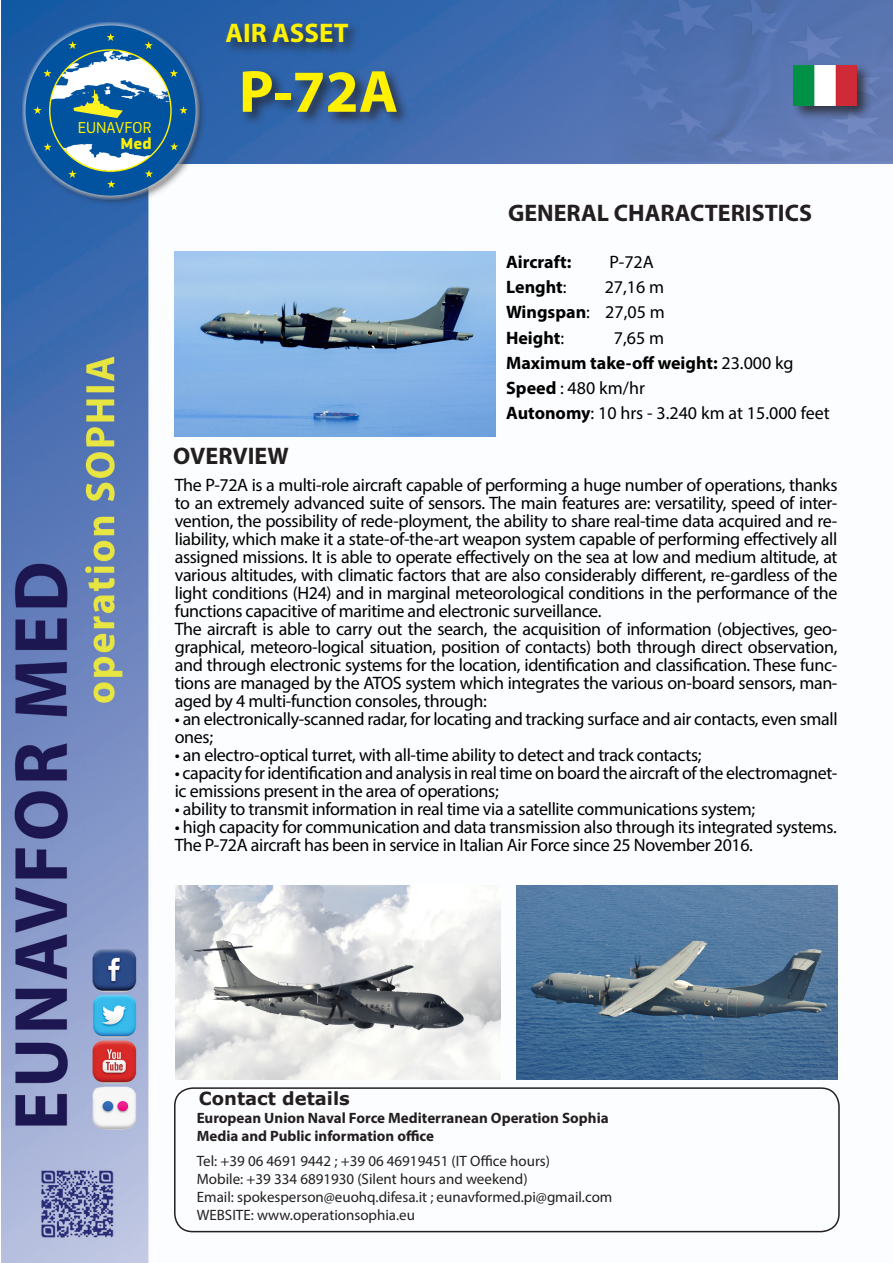
<style>
.page{position:relative;width:893px;height:1263px;background:#fff}
.page>*{position:absolute;margin:0;border:0;box-sizing:border-box;transform-origin:0 0}
.t1{font:700 60px "Myriad Pro";color:#fff101}
.t2{font:700 27px "Myriad Pro";color:#fff101}
.t3{font:700 24px "Myriad Pro";color:#231f20}
.t4{font:18px/18px "Myriad Pro";letter-spacing:-.02em;color:#000;text-align:justify}
.t5{font:700 18px "Myriad Pro";color:#000}
.t6{font:18px "Myriad Pro";color:#000}
.t7{font:700 18px "Verdana";color:#231f20}
.t8{font:16.5px "PF Square Sans Pro";color:#fff101}
.t9{font:700 16.5px "PF Square Sans Pro";color:#fff101}
.t10{font:15px/18px "Myriad Pro";color:#231f20}
.t11{font:700 15px/18px "Myriad Pro";color:#231f20}
.s1{font-weight:400}
.s2{font-weight:700}
</style>
<div class="page">
<img style="left:1px;top:0;width:892px;height:1263px">
<div style="left:21px;top:21px;width:186px;height:186px;background:#231f20;opacity:.75"></div>
<svg style="left:22px;top:22px;width:177px;height:177px;background:#5780b3"></svg>
<div style="left:26px;top:26px;width:170px;height:170px;background:#0153a0;border-radius:50%"></div>
<svg style="left:44px;top:143px;width:117px;height:45px"></svg>
<svg style="left:170px;top:143px;width:8px;height:7px"></svg>
<svg style="left:33px;top:33px;width:155px;height:85px"></svg>
<div style="left:224px;top:22px;width:138px;height:34px;background:#231f20;opacity:.75"></div>
<div style="left:174px;top:1087px;width:666px;height:145px;border:2px solid #231f20;border-radius:18px"></div>
<div style="left:239px;top:63px;width:633px;height:64px;background:#231f20;opacity:.75"></div>
<img style="left:793px;top:66px;width:63px;height:40px">
<img style="left:516px;top:886px;width:321px;height:193px">
<img style="left:176px;top:886px;width:324px;height:193px">
<img style="left:175px;top:251px;width:320px;height:185px">
<p class="t8" style="left:78px;top:118px;width:75px">EUNAVFOR</p>
<p class="t9" style="left:121px;top:134px;width:32px">Med</p>
<h2 class="t2" style="left:225px;top:16px;width:125px">AIR ASSET</h2>
<p class="t1" style="left:239px;top:52px;width:161px">P-72A</p>
<p class="t3" style="left:173px;top:440px;width:117px">OVERVIEW</p>
<p class="t3" style="left:508px;top:197px;width:305px">GENERAL CHARACTERISTICS</p>
<p class="t5" style="left:506px;top:250px;width:67px">Aircraft:</p>
<p class="t4" style="left:610px;top:253px;width:46px">P-72A</p>
<p class="t5" style="left:506px;top:275px;width:62px">Lenght<span class="s1">:</span></p>
<p class="t4" style="left:605px;top:278px;width:61px">27,16 m</p>
<p class="t5" style="left:506px;top:301px;width:160px">Wingspan<span class="s1">: 27,05 m</span></p>
<p class="t5" style="left:506px;top:326px;width:60px">Height<span class="s1">:</span></p>
<p class="t4" style="left:614px;top:328px;width:52px">7,65 m</p>
<p class="t5" style="left:506px;top:351px;width:289px">Maximum take-off weight: <span class="s1">23.000 kg</span></p>
<p class="t4" style="left:506px;top:379px;width:140px"><span class="s2">Speed</span> : 480 km/hr</p>
<p class="t6" style="left:506px;top:402px;width:325px"><span class="s2">Autonomy</span>: 10 hrs - 3.240 km at 15.000 feet</p>
<p class="t4" style="left:175px;top:475px;width:664px">The P-72A is a multi-role aircraft capable of performing a huge number of operations, thanks to an extremely advanced suite of sensors. The main features are: versatility, speed of inter&shy;vention, the possibility of rede-ployment, the ability to share real-time data acquired and re&shy;liability, which make it a state-of-the-art weapon system capable of performing effectively all assigned missions. It is able to operate effectively on the sea at low and medium altitude, at various altitudes, with climatic factors that are also considerably different, re-gardless of the light conditions (H24) and in marginal meteorological conditions in the performance of the functions capacitive of maritime and electronic surveillance.</p>
<p class="t4" style="left:175px;top:619px;width:664px">The aircraft is able to carry out the search, the acquisition of information (objectives, geo&shy;graphical, meteoro-logical situation, position of contacts) both through direct observation, and through electronic systems for the location, identification and classification. These func&shy;tions are managed by the ATOS system which integrates the various on-board sensors, man&shy;aged by 4 multi-function consoles, through:</p>
<p class="t4" style="left:175px;top:709px;width:664px">• an electronically-scanned radar, for locating and tracking surface and air contacts, even small ones;</p>
<p class="t4" style="left:175px;top:745px;width:528px">• an electro-optical turret, with all-time ability to detect and track contacts;</p>
<p class="t4" style="left:175px;top:763px;width:664px">• capacity for identification and analysis in real time on board the aircraft of the electromagnet&shy;ic emissions present in the area of operations;</p>
<p class="t4" style="left:175px;top:799px;width:582px">• ability to transmit information in real time via a satellite communications system;</p>
<p class="t4" style="left:175px;top:817px;width:663px">• high capacity for communication and data transmission also through its integrated systems.</p>
<p class="t4" style="left:175px;top:835px;width:580px">The P-72A aircraft has been in service in Italian Air Force since 25 November 2016.</p>
<p class="t7" style="left:199px;top:1086px;width:153px">Contact details</p>
<p class="t11" style="left:197px;top:1108px;width:413px">European Union Naval Force Mediterranean Operation Sophia<br>Media and Public information office</p>
<p class="t10" style="left:197px;top:1152px;width:417px">Tel: +39 06 4691 9442 ; +39 06 46919451 (IT Office hours)<br>Mobile: +39 334 6891930 (Silent hours and weekend)<br>Email: spokesperson@euohq.difesa.it ; eunavformed.pi@gmail.com WEBSITE: www.operationsophia.eu</p>
</div>
